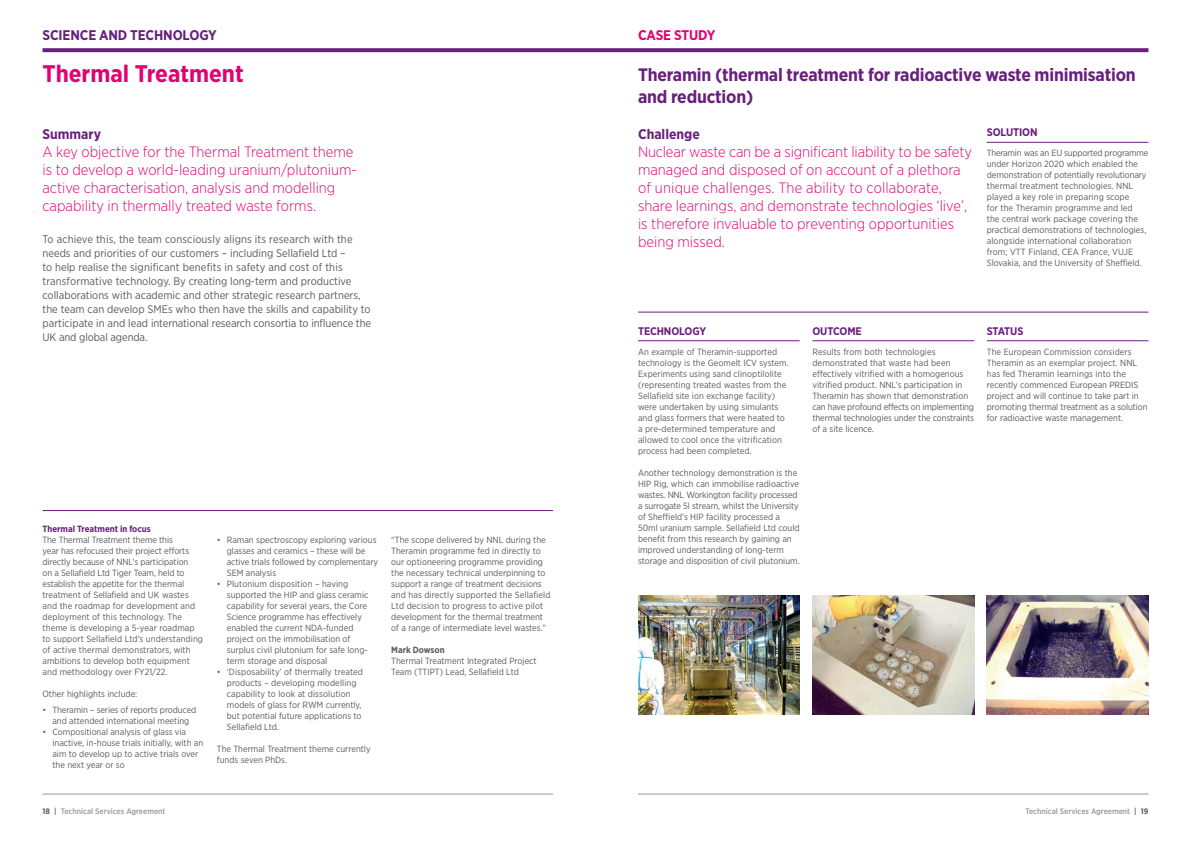
<style>
.page{position:relative;width:1191px;height:842px;background:#fff}
.page>*{position:absolute;margin:0;border:0;box-sizing:border-box;transform-origin:0 0}
.t1{font:700 24px "Gotham Narrow";color:#e10272}
.t2{font:700 18px/22px "Gotham Narrow";letter-spacing:-.01em;color:#681f7d}
.t3{font:300 15px/18px "Gotham Narrow";color:#e10272}
.t4{font:700 14px "Gotham Narrow";letter-spacing:-.01em;color:#681f7d}
.t5{font:700 14px "Gotham Narrow";letter-spacing:-.01em;color:#e10272}
.t6{font:11px/14px "Gotham Narrow";color:#5a5a5d}
.t7{font:700 11px "Gotham Narrow";letter-spacing:-.01em;color:#681f7d}
.t8{font:9px/11px "Gotham Narrow";color:#5a5a5d}
.t9{font:9px "Gotham Narrow";letter-spacing:-.02em;color:#5a5a5d}
.t10{font:700 9px "Gotham Narrow";color:#681f7d}
.t11{font:500 8px "Gotham Narrow";color:#95979a}
.s1{font-weight:700}
.s2{font-weight:700;color:#5a5a5d}
.s3{color:#5a5a5d}
</style>
<div class="page">
<hr style="left:43px;top:794px;width:510px;height:1px;background:#95979a">
<hr style="left:638px;top:794px;width:510px;height:1px;background:#95979a">
<hr style="left:986px;top:142px;width:162px;height:1px;background:#681f7d">
<hr style="left:638px;top:340px;width:161px;height:1px;background:#681f7d">
<svg style="left:43px;top:48px;width:1105px;height:4px;background:#6f2983"></svg>
<hr style="left:638px;top:312px;width:510px;height:1px;background:#681f7d">
<hr style="left:43px;top:510px;width:510px;height:1px;background:#681f7d">
<hr style="left:812px;top:340px;width:162px;height:1px;background:#681f7d">
<hr style="left:986px;top:340px;width:162px;height:1px;background:#681f7d">
<img style="left:638px;top:595px;width:161px;height:119px">
<img style="left:812px;top:595px;width:162px;height:119px">
<img style="left:986px;top:595px;width:162px;height:119px">
<p class="t4" style="left:43px;top:26px;width:176px">SCIENCE AND TECHNOLOGY</p>
<p class="t1" style="left:43px;top:58px;width:203px">Thermal Treatment</p>
<p class="t4" style="left:43px;top:125px;width:60px">Summary</p>
<p class="t3" style="left:43px;top:142px;width:316px">A key objective for the Thermal Treatment theme is to develop a world-leading uranium/plutonium&shy;active characterisation, analysis and modelling capability in thermally treated waste forms.</p>
<p class="t6" style="left:43px;top:232px;width:330px">To achieve this, the team consciously aligns its research with the needs and priorities of our customers – including Sellafield Ltd –<br>to help realise the significant benefits in safety and cost of this transformative technology. By creating long-term and productive collaborations with academic and other strategic research partners, the team can develop SMEs who then have the skills and capability to participate in and lead international research consortia to influence the UK and global agenda.</p>
<p class="t10" style="left:43px;top:523px;width:110px">Thermal Treatment in focus</p>
<p class="t8" style="left:43px;top:534px;width:162px">The Thermal Treatment theme this<br>year has refocused their project efforts directly because of NNL’s participation<br>on a Sellafield Ltd Tiger Team, held to establish the appetite for the thermal treatment of Sellafield and UK wastes and the roadmap for development and deployment of this technology. The theme is developing a 5-year roadmap to support Sellafield Ltd’s understanding of active thermal demonstrators, with ambitions to develop both equipment and methodology over FY21/22.</p>
<p class="t8" style="left:43px;top:688px;width:96px">Other highlights include:</p>
<p class="t8" style="left:43px;top:704px;width:155px;text-align:center">• Theramin – series of reports produced and attended international meeting</p>
<p class="t8" style="left:52px;top:726px;width:152px;text-indent:-10px">• Compositional analysis of glass via inactive, in-house trials initially, with an aim to develop up to active trials over the next year or so</p>
<p class="t8" style="left:227px;top:534px;width:153px;text-indent:-10px">• Raman spectroscopy exploring various glasses and ceramics – these will be active trials followed by complementary<br>SEM analysis</p>
<p class="t8" style="left:227px;top:578px;width:143px;text-indent:-10px">• Plutonium disposition – having supported the HIP and glass ceramic capability for several years, the Core Science programme has effectively enabled the current NDA-funded project on the immobilisation of surplus civil plutonium for safe long&shy;term storage and disposal</p>
<p class="t8" style="left:227px;top:666px;width:138px;text-indent:-10px">• ‘Disposability’ of thermally treated products – developing modelling capability to look at dissolution models of glass for RWM currently, but potential future applications to<br>Sellafield Ltd.</p>
<p class="t8" style="left:217px;top:743px;width:155px">The Thermal Treatment theme currently funds seven PhDs.</p>
<p class="t8" style="left:391px;top:534px;width:161px">“The scope delivered by NNL during the Theramin programme fed in directly to our optioneering programme providing the necessary technical underpinning to support a range of treatment decisions and has directly supported the Sellafield Ltd decision to progress to active pilot development for the thermal treatment of a range of intermediate level wastes.”</p>
<p class="t8" style="left:391px;top:644px;width:147px"><span class="s1">Mark Dowson<br></span>Thermal Treatment Integrated Project<br>Team (TTIPT) Lead, Sellafield Ltd</p>
<p class="t5" style="left:638px;top:26px;width:79px">CASE STUDY</p>
<p class="t2" style="left:638px;top:64px;width:499px">Theramin (thermal treatment for radioactive waste minimisation and reduction)</p>
<p class="t4" style="left:638px;top:125px;width:63px">Challenge</p>
<p class="t3" style="left:638px;top:142px;width:335px">Nuclear waste can be a significant liability to be safety managed and disposed of on account of a plethora of unique challenges. The ability to collaborate, share learnings, and demonstrate technologies ‘live’, is therefore invaluable to preventing opportunities being missed.</p>
<p class="t7" style="left:986px;top:125px;width:52px">SOLUTION</p>
<p class="t9" style="left:986px;top:148px;width:163px">Theramin was an EU supported programme</p>
<p class="t8" style="left:986px;top:159px;width:161px">under Horizon 2020 which enabled the demonstration of potentially revolutionary thermal treatment technologies. NNL played a key role in preparing scope<br>for the Theramin programme and led the central work package covering the practical demonstrations of technologies, alongside international collaboration from; VTT Finland, CEA France, VUJE Slovakia, and the University of Sheffield.</p>
<p class="t7" style="left:638px;top:324px;width:70px">TECHNOLOGY</p>
<p class="t8" style="left:638px;top:346px;width:152px">An example of Theramin-supported technology is the Geomelt ICV system.<br>Experiments using sand clinoptilolite (representing treated wastes from the Sellafield site ion exchange facility) were undertaken by using simulants and glass formers that were heated to a pre-determined temperature and allowed to cool once the vitrification process had been completed.</p>
<p class="t8" style="left:638px;top:467px;width:163px">Another technology demonstration is the HIP Rig, which can immobilise radioactive wastes. NNL Workington facility processed a surrogate 5l stream, whilst the University of Sheffield’s HIP facility processed a 50ml uranium sample. Sellafield Ltd could benefit from this research by gaining an improved understanding of long-term storage and disposition of civil plutonium.</p>
<p class="t7" style="left:812px;top:324px;width:51px">OUTCOME</p>
<p class="t8" style="left:812px;top:346px;width:163px">Results from both technologies demonstrated that waste had been effectively vitrified with a homogenous vitrified product. NNL’s participation in Theramin has shown that demonstration can have profound effects on implementing thermal technologies under the constraints of a site licence.</p>
<p class="t7" style="left:986px;top:324px;width:38px">STATUS</p>
<p class="t8" style="left:986px;top:346px;width:162px">The European Commission considers Theramin as an exemplar project. NNL has fed Theramin learnings into the recently commenced European PREDIS project and will continue to take part in promoting thermal treatment as a solution for radioactive waste management.</p>
<p class="t11" style="left:43px;top:806px;width:124px"><span class="s2">18</span> <span class="s3">|</span> Technical Services Agreement</p>
<p class="t11" style="left:1025px;top:806px;width:124px">Technical Services Agreement <span class="s3">|</span> <span class="s2">19</span></p>
</div>
